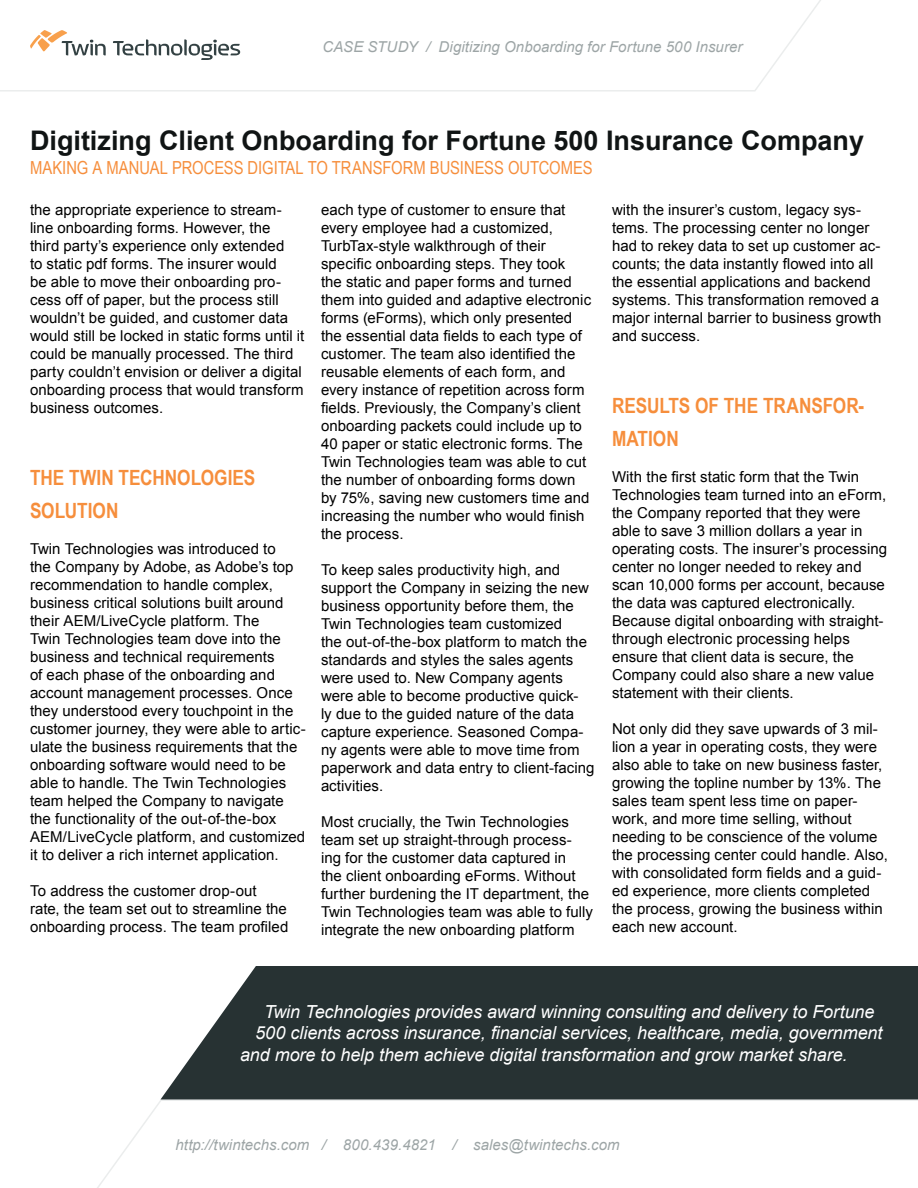
<style>
.page{position:relative;width:918px;height:1188px;background:#fff}
.page>*{position:absolute;margin:0;border:0;box-sizing:border-box;transform-origin:0 0}
.Heading_1{font:700 27px "Arial";color:#101414}
.Heading_2{font:700 21px/33px "Arial Narrow";color:#f68e3c}
.End_cap{font:italic 18px "Arial";letter-spacing:-.005em;color:#fff}
.Subtitle{font:18px "Arial Narrow";color:#f68e3c}
.Body_copy{font:15px/18px "Arial";letter-spacing:.005em;color:#000}
.t1{font:italic 15px "Arial";letter-spacing:.005em;color:#9da5a6}
</style>
<div class="page">
<svg style="left:97px;top:1099px;width:821px;height:89px"></svg>
<svg style="left:0;top:0;width:821px;height:92px"></svg>
<svg style="left:113px;top:39px;width:127px;height:21px"></svg>
<svg style="left:30px;top:30px;width:76px;height:25px"></svg>
<div style="left:161px;top:966px;width:757px;height:133px;background:#273233"></div>
<p class="t1" style="left:323px;top:37px;width:421px">CASE STUDY / Digitizing Onboarding for Fortune 500 Insurer</p>
<p class="Heading_1" style="left:30px;top:121px;width:836px">Digitizing Client Onboarding for Fortune 500 Insurance Company</p>
<p class="Subtitle" style="left:30px;top:154px;width:564px">MAKING A MANUAL PROCESS DIGITAL TO TRANSFORM BUSINESS OUTCOMES</p>
<p class="Body_copy" style="left:30px;top:201px;width:276px">the appropriate experience to stream&shy;line onboarding forms. However, the<br>third party’s experience only extended<br>to static pdf forms. The insurer would<br>be able to move their onboarding pro&shy;cess off of paper, but the process still wouldn’t be guided, and customer data would still be locked in static forms until it could be manually processed. The third party couldn’t envision or deliver a digital onboarding process that would transform business outcomes.</p>
<p class="Heading_2" style="left:30px;top:460px;width:227px">THE TWIN TECHNOLOGIES<br>SOLUTION</p>
<p class="Body_copy" style="left:30px;top:540px;width:277px">Twin Technologies was introduced to<br>the Company by Adobe, as Adobe’s top recommendation to handle complex, business critical solutions built around their AEM/LiveCycle platform. The<br>Twin Technologies team dove into the business and technical requirements<br>of each phase of the onboarding and account management processes. Once they understood every touchpoint in the customer journey, they were able to artic&shy;ulate the business requirements that the onboarding software would need to be able to handle. The Twin Technologies team helped the Company to navigate the functionality of the out-of-the-box AEM/LiveCycle platform, and customized it to deliver a rich internet application.</p>
<p class="Body_copy" style="left:30px;top:882px;width:260px">To address the customer drop-out rate, the team set out to streamline the onboarding process. The team profiled</p>
<p class="Body_copy" style="left:321px;top:201px;width:272px">each type of customer to ensure that every employee had a customized, TurbTax-style walkthrough of their specific onboarding steps. They took<br>the static and paper forms and turned them into guided and adaptive electronic forms (eForms), which only presented the essential data fields to each type of customer. The team also identified the reusable elements of each form, and every instance of repetition across form fields. Previously, the Company’s client onboarding packets could include up to 40 paper or static electronic forms. The Twin Technologies team was able to cut the number of onboarding forms down by 75%, saving new customers time and increasing the number who would finish the process.</p>
<p class="Body_copy" style="left:321px;top:561px;width:275px">To keep sales productivity high, and support the Company in seizing the new business opportunity before them, the Twin Technologies team customized<br>the out-of-the-box platform to match the standards and styles the sales agents were used to. New Company agents were able to become productive quick-<br>ly due to the guided nature of the data capture experience. Seasoned Compa&shy;ny agents were able to move time from paperwork and data entry to client-facing activities.</p>
<p class="Body_copy" style="left:321px;top:813px;width:274px">Most crucially, the Twin Technologies team set up straight-through process&shy;ing for the customer data captured in<br>the client onboarding eForms. Without further burdening the IT department, the Twin Technologies team was able to fully integrate the new onboarding platform</p>
<p class="Body_copy" style="left:612px;top:201px;width:271px">with the insurer’s custom, legacy sys&shy;tems. The processing center no longer had to rekey data to set up customer ac&shy;counts; the data instantly flowed into all the essential applications and backend systems. This transformation removed a major internal barrier to business growth and success.</p>
<p class="Heading_2" style="left:612px;top:388px;width:254px">RESULTS OF THE TRANSFOR-<br>MATION</p>
<p class="Body_copy" style="left:612px;top:468px;width:277px">With the first static form that the Twin Technologies team turned into an eForm, the Company reported that they were able to save 3 million dollars a year in operating costs. The insurer’s processing center no longer needed to rekey and scan 10,000 forms per account, because the data was captured electronically.<br>Because digital onboarding with straight&shy;through electronic processing helps ensure that client data is secure, the Company could also share a new value statement with their clients.</p>
<p class="Body_copy" style="left:612px;top:720px;width:277px">Not only did they save upwards of 3 mil&shy;lion a year in operating costs, they were also able to take on new business faster, growing the topline number by 13%. The sales team spent less time on paper&shy;work, and more time selling, without needing to be conscience of the volume the processing center could handle. Also, with consolidated form fields and a guid&shy;ed experience, more clients completed the process, growing the business within each new account.</p>
<p class="End_cap" style="left:264px;top:1000px;width:612px">Twin Technologies provides award winning consulting and delivery to Fortune</p>
<p class="End_cap" style="left:255px;top:1021px;width:629px">500 clients across insurance, financial services, healthcare, media, government</p>
<p class="End_cap" style="left:240px;top:1043px;width:609px">and more to help them achieve digital transformation and grow market share.</p>
<p class="t1" style="left:176px;top:1135px;width:446px">http://twintechs.com / 800.439.4821 / sales@twintechs.com</p>
</div>
